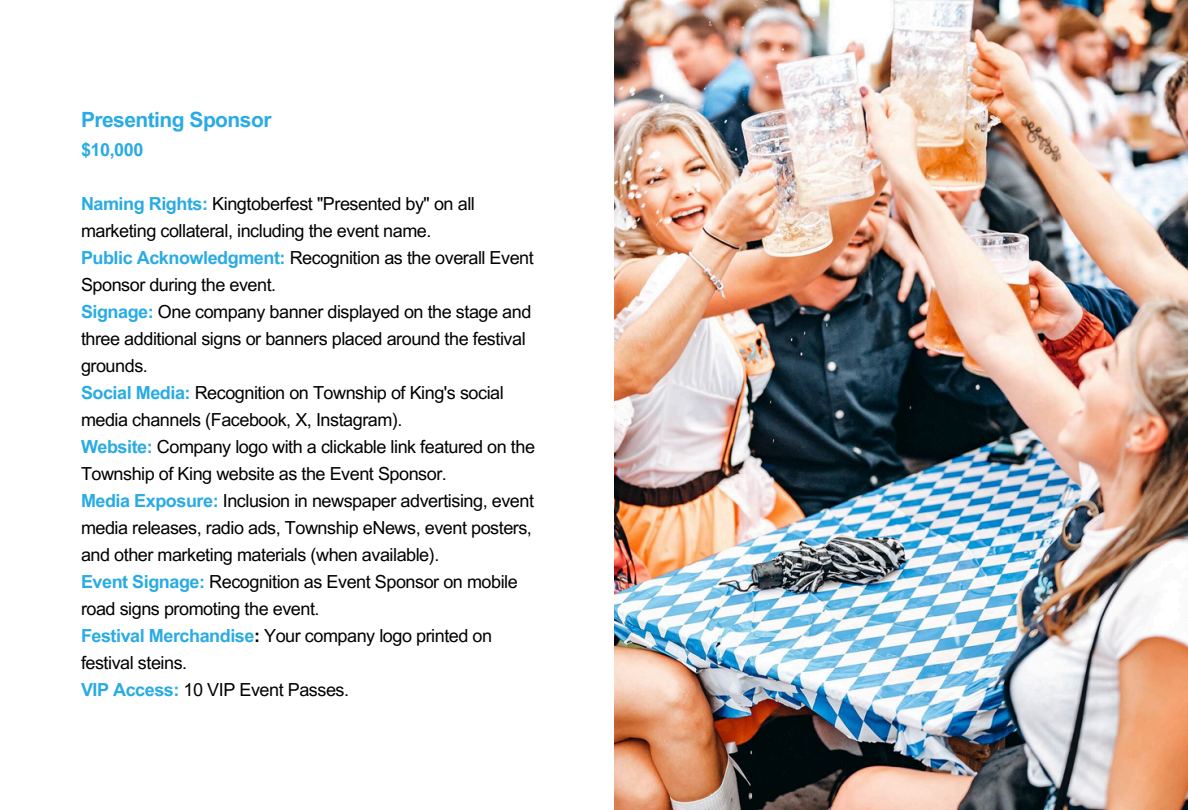
<style>
.page{position:relative;width:1188px;height:810px;background:#fff}
.page>*{position:absolute;margin:0;border:0;box-sizing:border-box;transform-origin:0 0}
.t1{font:700 21px "Arial MT Pro";letter-spacing:-.025em;color:#29abe3}
.t2{font:18px/27px "Arial MT Pro";letter-spacing:-.025em;color:#000}
.t3{font:700 18px "Arial MT Pro";color:#29abe3}
.s1{font-weight:700;color:#29abe3}
.s2{font-weight:700}
</style>
<div class="page">
<img style="left:614px;top:0;width:574px;height:810px">
<h1 class="t1" style="left:81px;top:111px;width:192px">Presenting Sponsor</h1>
<h1 class="t3" style="left:81px;top:143px;width:64px">$10,000</h1>
<p class="t2" style="left:81px;top:192px;width:395px"><span class="s1">Naming Rights:</span> Kingtoberfest "Presented by" on all marketing collateral, including the event name.</p>
<p class="t2" style="left:81px;top:246px;width:454px"><span class="s1">Public Acknowledgment:</span> Recognition as the overall Event<br>Sponsor during the event.</p>
<p class="t2" style="left:81px;top:300px;width:452px"><span class="s1">Signage:</span> One company banner displayed on the stage and three additional signs or banners placed around the festival grounds.</p>
<p class="t2" style="left:81px;top:381px;width:424px"><span class="s1">Social Media:</span> Recognition on Township of King's social media channels (Facebook, X, Instagram).</p>
<p class="t2" style="left:81px;top:435px;width:456px"><span class="s1">Website:</span> Company logo with a clickable link featured on the<br>Township of King website as the Event Sponsor.</p>
<p class="t2" style="left:81px;top:489px;width:455px;text-align:justify"><span class="s1">Media Exposure:</span> Inclusion in newspaper advertising, event media releases, radio ads, Township eNews, event posters, and other marketing materials (when available).</p>
<p class="t2" style="left:81px;top:570px;width:438px"><span class="s1">Event Signage:</span> Recognition as Event Sponsor on mobile road signs promoting the event.</p>
<p class="t2" style="left:81px;top:624px;width:413px"><span class="s1">Festival Merchandise</span><span class="s2">:</span> Your company logo printed on festival steins.</p>
<p class="t2" style="left:81px;top:678px;width:270px"><span class="s1">VIP Access:</span> 10 VIP Event Passes.</p>
</div>
